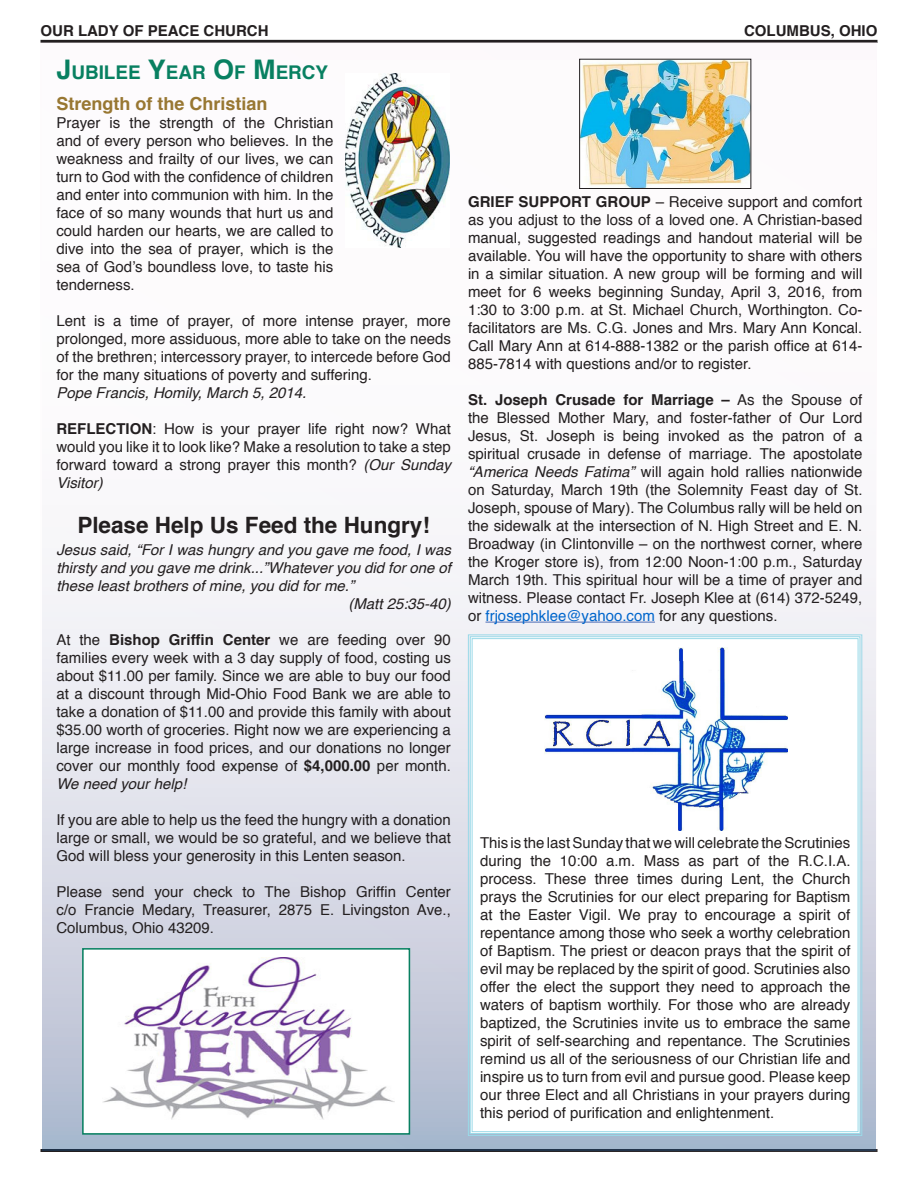
<style>
.page{position:relative;width:918px;height:1188px;background:#fff}
.page>*{position:absolute;margin:0;border:0;box-sizing:border-box;transform-origin:0 0}
.yiv1122080010msonorm{font:700 22.5px "Helvetica";color:#231f20}
.Heading_1_wrd_5{font:700 18.9px "Helvetica";color:#088061}
.Normal_wrd_36{font:700 18px "Helvetica";color:#987732}
.Normal_wrd_36-2{font:15px/18px "Helvetica";color:#231f20;text-align:justify}
.yiv4219448671msonorm{font:15px/18px "Helvetica";color:#231f20;text-align:justify}
.yiv1122080010msonorm-2{font:15px/18px "Helvetica";color:#231f20;text-align:justify}
.yiv8832467778msonorm{font:15px/18px "Helvetica";color:#231f20;text-align:justify}
.yiv1122080010msonorm-3{font:italic 15px/18px "Helvetica";color:#231f20;text-align:justify}
.t1{font:700 15px "Helvetica";color:#231f20}
.Normal_wrd_36-3{font:italic 15px "Helvetica";color:#231f20}
.s1{font-size:27px}
.s2{font-weight:700}
.s3{font-style:italic}
.s4{color:#06c}
</style>
<div class="page">
<hr style="left:40px;top:40px;width:838px;height:3px;background:#231f20">
<div style="left:40px;top:43px;width:838px;height:1109px;background:#fdf9fb"></div>
<div style="left:42px;top:61px;width:834px;height:1089px;background:linear-gradient(to bottom,#fff,#c1c8d9)"></div>
<svg style="left:468px;top:634px;width:395px;height:502px"></svg>
<div style="left:83px;top:949px;width:326px;height:185px;background:#fff"></div>
<img style="left:103px;top:957px;width:292px;height:162px">
<div style="left:82px;top:948px;width:328px;height:187px;border:2px solid #088061"></div>
<hr style="left:486px;top:622px;width:169px;height:1px;background:#4c6bb4">
<img style="left:581px;top:61px;width:168px;height:126px">
<div style="left:579px;top:59px;width:172px;height:130px;border:1px solid #231f20"></div>
<img style="left:544px;top:648px;width:244px;height:182px">
<img style="left:345px;top:74px;width:105px;height:174px">
<p class="t1" style="left:40px;top:19px;width:230px">OUR LADY OF PEACE CHURCH</p>
<p class="t1" style="left:744px;top:19px;width:135px">COLUMBUS, OHIO</p>
<p class="Heading_1_wrd_5" style="left:56px;top:57px;width:273px"><span class="s1">J</span>UBILEE <span class="s1">Y</span>EAR <span class="s1">O</span>F <span class="s1">M</span>ERCY</p>
<p class="Normal_wrd_36" style="left:56px;top:89px;width:213px">Strength of the Christian</p>
<p class="Normal_wrd_36-2" style="left:56px;top:114px;width:278px">Prayer is the strength of the Christian and of every person who believes. In the weakness and frailty of our lives, we can turn to God with the confidence of children and enter into communion with him. In the face of so many wounds that hurt us and could harden our hearts, we are called to dive into the sea of prayer, which is the sea of God’s boundless love, to taste his tenderness.</p>
<p class="Normal_wrd_36-2" style="left:56px;top:312px;width:396px">Lent is a time of prayer, of more intense prayer, more prolonged, more assiduous, more able to take on the needs of the brethren; intercessory prayer, to intercede before God for the many situations of poverty and suffering.</p>
<p class="Normal_wrd_36-3" style="left:56px;top:381px;width:251px">Pope Francis, Homily, March 5, 2014.</p>
<p class="Normal_wrd_36-2" style="left:56px;top:420px;width:396px"><span class="s2">REFLECTION</span>: How is your prayer life right now? What would you like it to look like? Make a resolution to take a step forward toward a strong prayer this month? <span class="s3">(Our Sunday Visitor)</span></p>
<p class="yiv1122080010msonorm" style="left:77px;top:506px;width:354px">Please Help Us Feed the Hungry!</p>
<p class="yiv1122080010msonorm-3" style="left:56px;top:541px;width:396px">Jesus said, “For I was hungry and you gave me food, I was thirsty and you gave me drink...”Whatever you did for one of these least brothers of mine, you did for me.”</p>
<p class="yiv1122080010msonorm-3" style="left:348px;top:595px;width:104px">(Matt 25:35-40)</p>
<p class="yiv1122080010msonorm-2" style="left:56px;top:631px;width:396px">At the <span class="s2">Bishop Griffin Center</span> we are feeding over 90 families every week with a 3 day supply of food, costing us about $11.00 per family. Since we are able to buy our food at a discount through Mid-Ohio Food Bank we are able to take a donation of $11.00 and provide this family with about $35.00 worth of groceries. Right now we are experiencing a large increase in food prices, and our donations no longer cover our monthly food expense of <span class="s2">$4,000.00</span> per month.<br><span class="s3">We need your help!</span></p>
<p class="yiv1122080010msonorm-2" style="left:56px;top:811px;width:396px">If you are able to help us the feed the hungry with a donation large or small, we would be so grateful, and we believe that God will bless your generosity in this Lenten season.</p>
<p class="yiv1122080010msonorm-2" style="left:56px;top:883px;width:396px">Please send your check to The Bishop Griffin Center c/o Francie Medary, Treasurer, 2875 E. Livingston Ave., Columbus, Ohio 43209.</p>
<p class="Normal_wrd_36-2" style="left:468px;top:193px;width:396px"><span class="s2">GRIEF SUPPORT GROUP</span> – Receive support and comfort as you adjust to the loss of a loved one. A Christian-based manual, suggested readings and handout material will be available. You will have the opportunity to share with others in a similar situation. A new group will be forming and will meet for 6 weeks beginning Sunday, April 3, 2016, from 1:30 to 3:00 p.m. at St. Michael Church, Worthington. Co&shy;facilitators are Ms. C.G. Jones and Mrs. Mary Ann Koncal.<br>Call Mary Ann at 614-888-1382 or the parish office at 614- 885-7814 with questions and/or to register.</p>
<p class="yiv8832467778msonorm" style="left:468px;top:391px;width:396px"><span class="s2">St. Joseph Crusade for Marriage –</span> As the Spouse of the Blessed Mother Mary, and foster-father of Our Lord Jesus, St. Joseph is being invoked as the patron of a spiritual crusade in defense of marriage. The apostolate <span class="s3">“America Needs Fatima”</span> will again hold rallies nationwide on Saturday, March 19th (the Solemnity Feast day of St.<br>Joseph, spouse of Mary). The Columbus rally will be held on the sidewalk at the intersection of N. High Street and E. N.<br>Broadway (in Clintonville – on the northwest corner, where the Kroger store is), from 12:00 Noon-1:00 p.m., Saturday March 19th. This spiritual hour will be a time of prayer and witness. Please contact Fr. Joseph Klee at (614) 372-5249, or <span class="s4">frjosephklee@yahoo.com</span> for any questions.</p>
<p class="yiv4219448671msonorm" style="left:480px;top:834px;width:372px">This is the last Sunday that we will celebrate the Scrutinies during the 10:00 a.m. Mass as part of the R.C.I.A. process. These three times during Lent, the Church prays the Scrutinies for our elect preparing for Baptism at the Easter Vigil. We pray to encourage a spirit of repentance among those who seek a worthy celebration of Baptism. The priest or deacon prays that the spirit of evil may be replaced by the spirit of good. Scrutinies also offer the elect the support they need to approach the waters of baptism worthily. For those who are already baptized, the Scrutinies invite us to embrace the same spirit of self-searching and repentance. The Scrutinies remind us all of the seriousness of our Christian life and inspire us to turn from evil and pursue good. Please keep our three Elect and all Christians in your prayers during this period of purification and enlightenment.</p>
</div>
